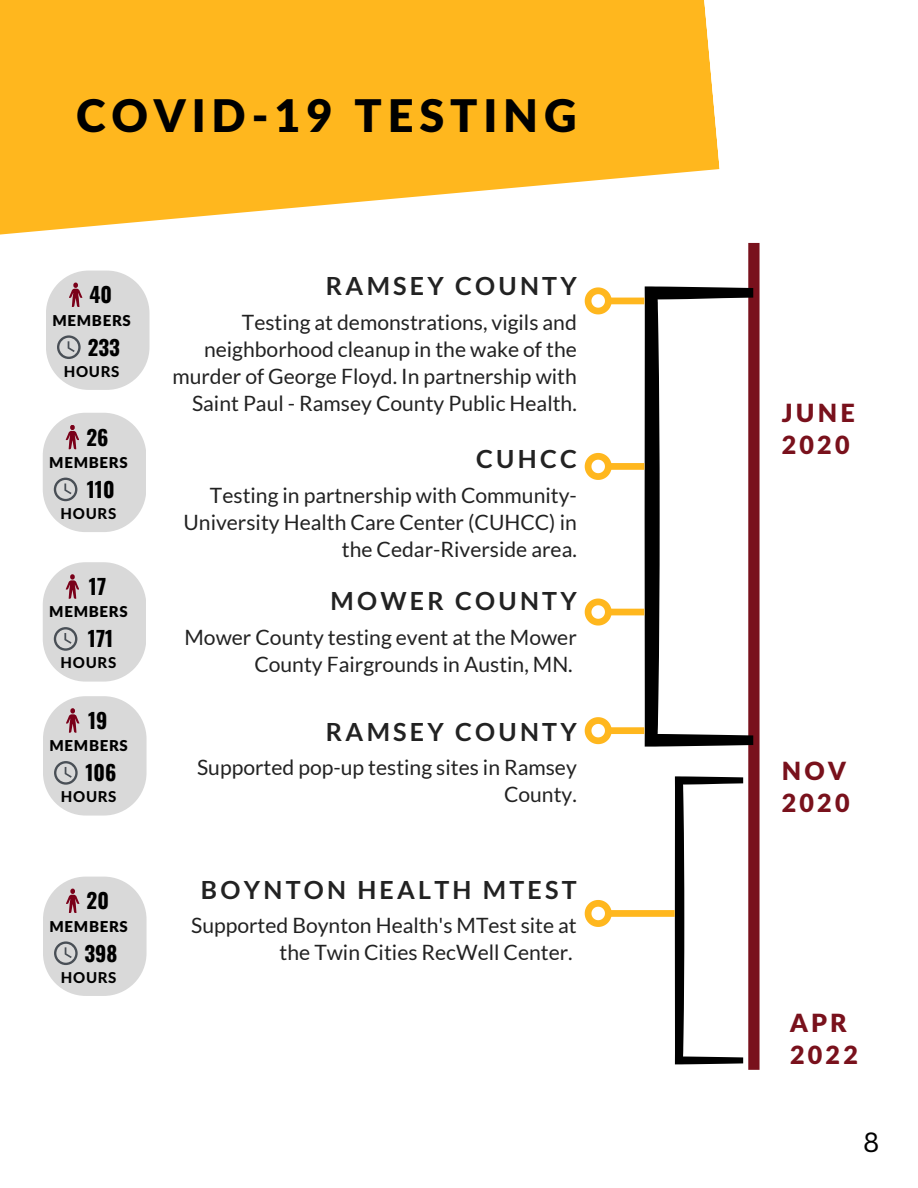
<style>
.page{position:relative;width:918px;height:1188px;background:#fff}
.page>*{position:absolute;margin:0;border:0;box-sizing:border-box;transform-origin:0 0}
.t1{font:900 45px "Lato Latin";letter-spacing:.13em;color:#000}
.t2{font:27px "Canva Sans";color:#000}
.t3{font:700 25.05px "Lato";letter-spacing:.13em;color:#222}
.t4{font:900 25.05px/32.7px "Lato Latin";letter-spacing:.13em;color:#79111c}
.t5{font:21.15px/27px "Lato";color:#222;text-align:right}
.t6{font:700 21px "Oswald";color:#000}
.t7{font:900 15px "Lato Latin";letter-spacing:.045em;color:#000}
.t8{font:800 15px "Lato Latin";letter-spacing:.045em;color:#000}
</style>
<div class="page">
<div style="left:748px;top:243px;width:12px;height:827px;background:#79111c"></div>
<svg style="left:645px;top:286px;width:108px;height:461px"></svg>
<svg style="left:675px;top:776px;width:68px;height:288px"></svg>
<svg style="left:0;top:0;width:720px;height:235px;background:#ffc13e"></svg>
<div style="left:610px;top:910px;width:65px;height:7px;background:#ffb71e"></div>
<svg style="left:584px;top:900px;width:32px;height:27px"></svg>
<div style="left:610px;top:727px;width:34px;height:7px;background:#ffb71e"></div>
<svg style="left:584px;top:717px;width:32px;height:28px"></svg>
<div style="left:610px;top:609px;width:34px;height:6px;background:#ffb71e"></div>
<svg style="left:584px;top:598px;width:32px;height:28px"></svg>
<div style="left:610px;top:463px;width:34px;height:7px;background:#ffb71e"></div>
<svg style="left:584px;top:452px;width:32px;height:28px"></svg>
<div style="left:610px;top:298px;width:34px;height:6px;background:#ffb71e"></div>
<svg style="left:584px;top:287px;width:32px;height:28px"></svg>
<svg style="left:46px;top:271px;width:103px;height:119px;background:#dad8d9"></svg>
<svg style="left:43px;top:413px;width:103px;height:119px;background:#dad8d9"></svg>
<svg style="left:43px;top:562px;width:103px;height:120px;background:#dad9d9"></svg>
<svg style="left:43px;top:696px;width:103px;height:120px;background:#dad9d9"></svg>
<svg style="left:43px;top:877px;width:103px;height:119px;background:#dad8d9"></svg>
<h1 class="t1" style="left:76px;top:96px;width:502px">COVID-19 TESTING</h1>
<p class="t6" style="left:89px;top:278px;width:24px">40</p>
<p class="t7" style="left:52px;top:314px;width:80px">MEMBERS</p>
<p class="t6" style="left:88px;top:331px;width:34px">233</p>
<p class="t8" style="left:64px;top:364px;width:57px">HOURS</p>
<p class="t6" style="left:86px;top:421px;width:24px">26</p>
<p class="t7" style="left:49px;top:456px;width:80px">MEMBERS</p>
<p class="t6" style="left:87px;top:473px;width:29px">110</p>
<p class="t8" style="left:61px;top:507px;width:57px">HOURS</p>
<p class="t6" style="left:89px;top:570px;width:19px">17</p>
<p class="t7" style="left:49px;top:605px;width:80px">MEMBERS</p>
<p class="t6" style="left:88px;top:622px;width:27px">171</p>
<p class="t8" style="left:61px;top:656px;width:57px">HOURS</p>
<p class="t6" style="left:88px;top:704px;width:21px">19</p>
<p class="t7" style="left:50px;top:739px;width:80px">MEMBERS</p>
<p class="t6" style="left:85px;top:756px;width:33px">106</p>
<p class="t8" style="left:61px;top:790px;width:57px">HOURS</p>
<p class="t6" style="left:87px;top:884px;width:24px">20</p>
<p class="t7" style="left:50px;top:920px;width:80px">MEMBERS</p>
<p class="t6" style="left:84px;top:937px;width:35px">398</p>
<p class="t8" style="left:61px;top:971px;width:57px">HOURS</p>
<p class="t3" style="left:326px;top:270px;width:252px">RAMSEY COUNTY</p>
<p class="t5" style="left:172px;top:308px;width:406px">Testing at demonstrations, vigils and neighborhood cleanup in the wake of the murder of George Floyd. In partnership with Saint Paul - Ramsey County Public Health.</p>
<p class="t3" style="left:476px;top:443px;width:102px">CUHCC</p>
<p class="t5" style="left:184px;top:481px;width:395px">Testing in partnership with Community-<br>University Health Care Center (CUHCC) in the Cedar-Riverside area.</p>
<p class="t3" style="left:331px;top:586px;width:248px">MOWER COUNTY</p>
<p class="t5" style="left:185px;top:623px;width:394px">Mower County testing event at the Mower<br>County Fairgrounds in Austin, MN.</p>
<p class="t3" style="left:326px;top:716px;width:252px">RAMSEY COUNTY</p>
<p class="t5" style="left:197px;top:754px;width:381px">Supported pop-up testing sites in Ramsey<br>County.</p>
<p class="t3" style="left:201px;top:874px;width:377px">BOYNTON HEALTH MTEST</p>
<p class="t5" style="left:191px;top:912px;width:387px">Supported Boynton Health's MTest site at the Twin Cities RecWell Center.</p>
<p class="t4" style="left:782px;top:398px;width:75px">JUNE<br>2020</p>
<p class="t4" style="left:782px;top:756px;width:69px">NOV<br>2020</p>
<p class="t4" style="left:790px;top:1008px;width:69px">APR<br>2022</p>
<p class="t2" style="left:863px;top:1123px;width:18px">8</p>
</div>
